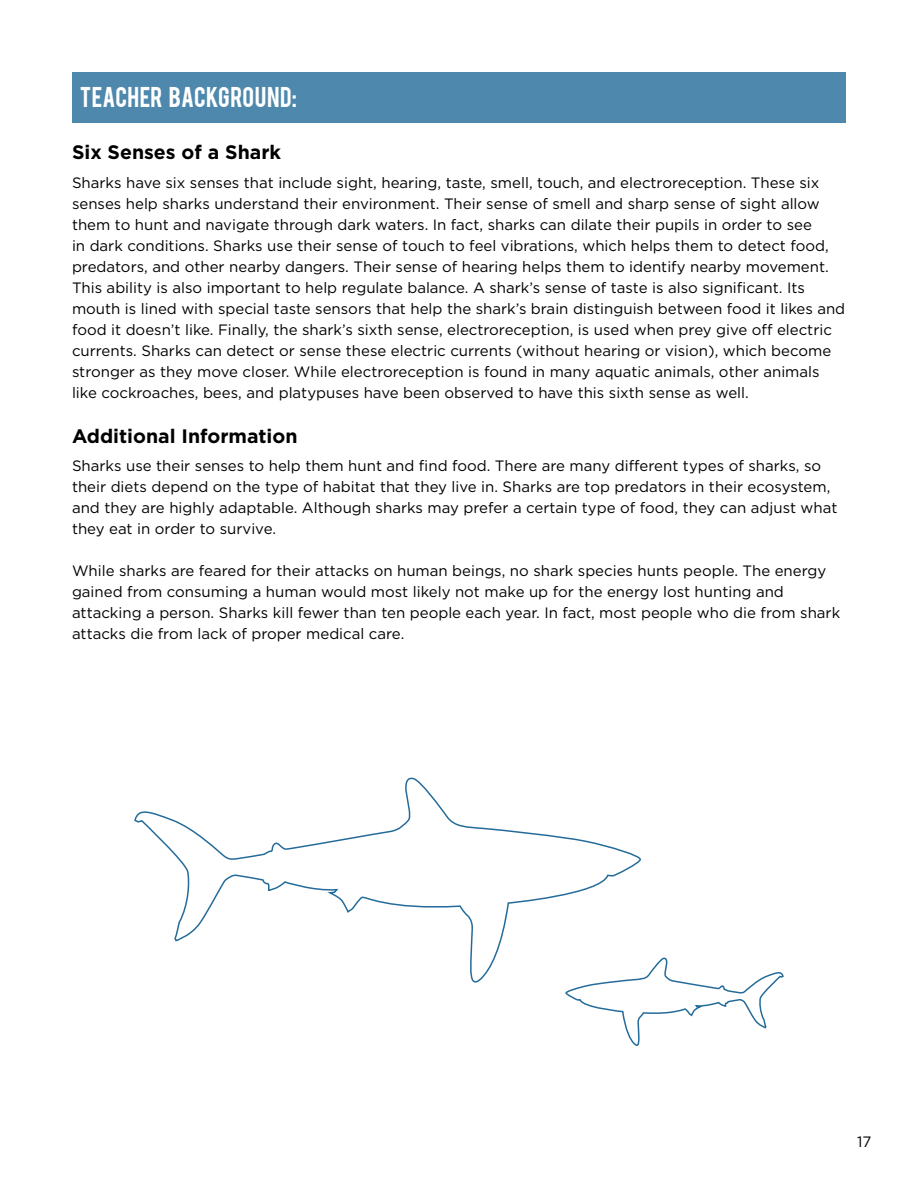
<style>
.page{position:relative;width:918px;height:1188px;background:#fff}
.page>*{position:absolute;margin:0;border:0;box-sizing:border-box;transform-origin:0 0}
.t1{font:22.5px "Bebas";letter-spacing:.015em;color:#fff}
.t2{font:700 19.5px "Gotham";color:#000}
.t3{font:15px/21px "Gotham";color:#000}
</style>
<div class="page">
<div style="left:72px;top:72px;width:774px;height:51px;background:#4f88ad"></div>
<svg style="left:134px;top:777px;width:507px;height:206px"></svg>
<svg style="left:565px;top:956px;width:219px;height:90px"></svg>
<h1 class="t1" style="left:80px;top:81px;width:218px">TEACHER BACKGROUND:</h1>
<h2 class="t2" style="left:72px;top:141px;width:211px">Six Senses of a Shark</h2>
<p class="t3" style="left:72px;top:172px;width:775px">Sharks have six senses that include sight, hearing, taste, smell, touch, and electroreception. These six senses help sharks understand their environment. Their sense of smell and sharp sense of sight allow them to hunt and navigate through dark waters. In fact, sharks can dilate their pupils in order to see<br>in dark conditions. Sharks use their sense of touch to feel vibrations, which helps them to detect food, predators, and other nearby dangers. Their sense of hearing helps them to identify nearby movement.<br>This ability is also important to help regulate balance. A shark’s sense of taste is also significant. Its mouth is lined with special taste sensors that help the shark’s brain distinguish between food it likes and food it doesn’t like. Finally, the shark’s sixth sense, electroreception, is used when prey give off electric currents. Sharks can detect or sense these electric currents (without hearing or vision), which become stronger as they move closer. While electroreception is found in many aquatic animals, other animals like cockroaches, bees, and platypuses have been observed to have this sixth sense as well.</p>
<h2 class="t2" style="left:72px;top:425px;width:227px">Additional Information</h2>
<p class="t3" style="left:72px;top:455px;width:767px">Sharks use their senses to help them hunt and find food. There are many different types of sharks, so their diets depend on the type of habitat that they live in. Sharks are top predators in their ecosystem, and they are highly adaptable. Although sharks may prefer a certain type of food, they can adjust what they eat in order to survive.</p>
<p class="t3" style="left:72px;top:560px;width:770px">While sharks are feared for their attacks on human beings, no shark species hunts people. The energy gained from consuming a human would most likely not make up for the energy lost hunting and attacking a person. Sharks kill fewer than ten people each year. In fact, most people who die from shark attacks die from lack of proper medical care.</p>
<p class="t3" style="left:857px;top:1130px;width:16px">17</p>
</div>
